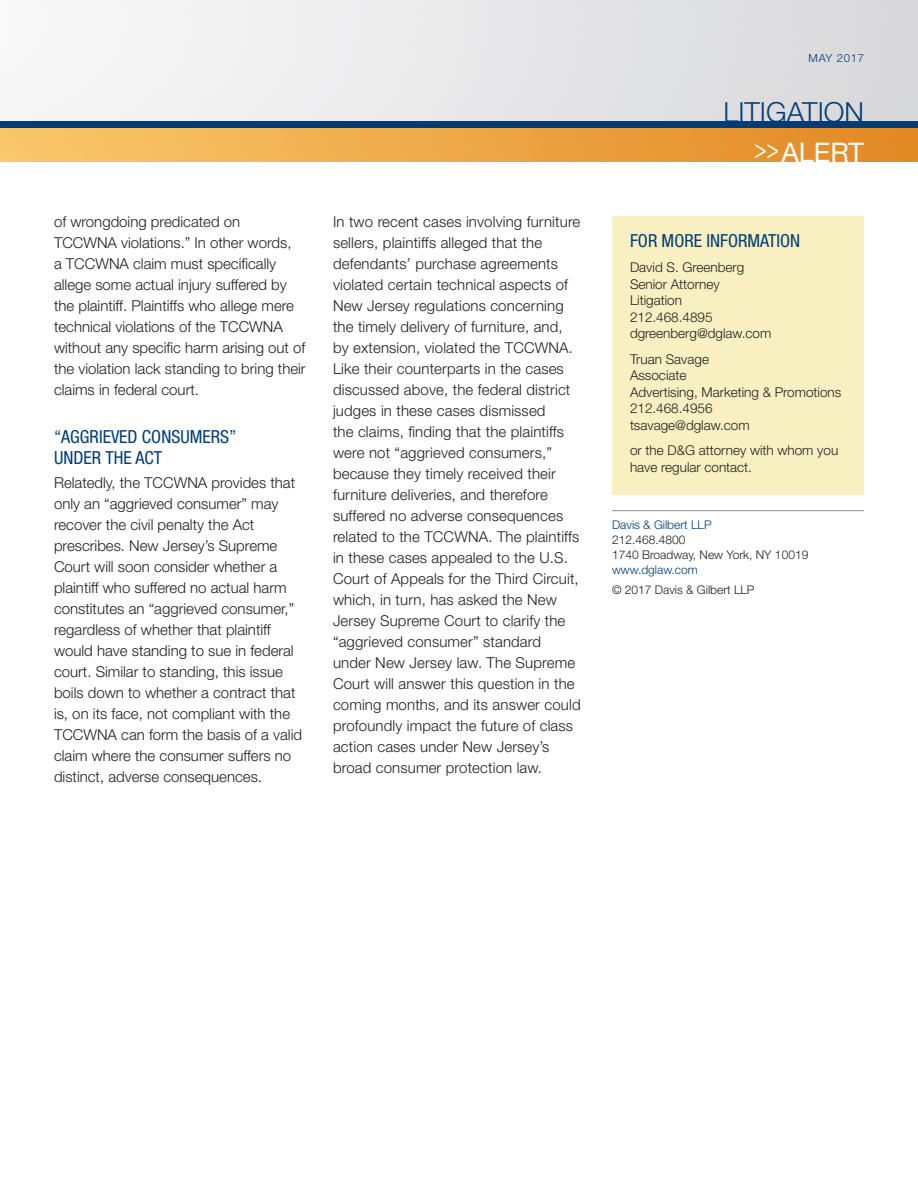
<style>
.page{position:relative;width:918px;height:1188px;background:#fff}
.page>*{position:absolute;margin:0;border:0;box-sizing:border-box;transform-origin:0 0}
.t1{font:300 27.75px "Helvetica Neue LT Std";color:#003d78}
.t2{font:27px "Helvetica Neue LT Std";color:#fff;scale:.75 1}
._04__d_Story_Subhead{font:condensed 18px/21px "Helvetica Neue LT Std";color:#003d78}
._07__a_ForMoreInfo_H{font:condensed 18px "Helvetica Neue LT Std";color:#003d78}
._02_e_Story_Body{font:300 15px/21px "Helvetica Neue LT Std";letter-spacing:.01em;color:#231f20}
._07__b_ForMoreInfo_B{font:300 13.5px/16.5px "Helvetica Neue LT Std";color:#231f20}
.t3{font:300 12px "Helvetica Neue LT Std";color:#231f20}
.t4{font:300 12px "Helvetica Neue LT Std";color:#003d78}
.t5{font:300 11.25px "Helvetica Neue LT Std";letter-spacing:.06em;color:#003d78}
</style>
<div class="page">
<img style="left:0;top:0;width:918px;height:162px">
<div style="left:0;top:122px;width:918px;height:6px;background:#003d78"></div>
<div style="left:612px;top:216px;width:252px;height:279px;background:#f9f0c1"></div>
<hr style="left:612px;top:510px;width:252px;height:1px;background:#939598">
<p class="_02_e_Story_Body" style="left:54px;top:211px;width:253px">of wrongdoing predicated on TCCWNA violations.” In other words,<br>a TCCWNA claim must specifically allege some actual injury suffered by the plaintiff. Plaintiffs who allege mere technical violations of the TCCWNA without any specific harm arising out of the violation lack standing to bring their claims in federal court.</p>
<p class="_04__d_Story_Subhead" style="left:54px;top:426px;width:184px">“AGGRIEVED CONSUMERS”<br>UNDER THE ACT</p>
<p class="_02_e_Story_Body" style="left:54px;top:472px;width:250px">Relatedly, the TCCWNA provides that only an “aggrieved consumer” may recover the civil penalty the Act prescribes. New Jersey’s Supreme Court will soon consider whether a plaintiff who suffered no actual harm constitutes an “aggrieved consumer,” regardless of whether that plaintiff would have standing to sue in federal court. Similar to standing, this issue boils down to whether a contract that is, on its face, not compliant with the TCCWNA can form the basis of a valid claim where the consumer suffers no distinct, adverse consequences.</p>
<p class="_02_e_Story_Body" style="left:333px;top:211px;width:249px">In two recent cases involving furniture sellers, plaintiffs alleged that the defendants’ purchase agreements violated certain technical aspects of New Jersey regulations concerning the timely delivery of furniture, and, by extension, violated the TCCWNA.<br>Like their counterparts in the cases discussed above, the federal district judges in these cases dismissed<br>the claims, finding that the plaintiffs were not “aggrieved consumers,” because they timely received their furniture deliveries, and therefore suffered no adverse consequences related to the TCCWNA. The plaintiffs in these cases appealed to the U.S.<br>Court of Appeals for the Third Circuit, which, in turn, has asked the New Jersey Supreme Court to clarify the “aggrieved consumer” standard under New Jersey law. The Supreme Court will answer this question in the coming months, and its answer could profoundly impact the future of class action cases under New Jersey’s broad consumer protection law.</p>
<p class="t5" style="left:809px;top:51px;width:57px">MAY 2017</p>
<h1 class="t1" style="left:724px;top:95px;width:142px">LITIGATION</h1>
<h2 class="t2" style="left:755px;top:136px;width:147px">&gt;&gt;ALERT</h2>
<p class="_07__a_ForMoreInfo_H" style="left:630px;top:230px;width:172px">FOR MORE INFORMATION</p>
<p class="_07__b_ForMoreInfo_B" style="left:630px;top:259px;width:143px">David S. Greenberg<br>Senior Attorney<br>Litigation<br>212.468.4895 dgreenberg@dglaw.com</p>
<p class="_07__b_ForMoreInfo_B" style="left:630px;top:351px;width:213px">Truan Savage<br>Associate<br>Advertising, Marketing &amp; Promotions<br>212.468.4956<br>tsavage@dglaw.com</p>
<p class="_07__b_ForMoreInfo_B" style="left:630px;top:442px;width:210px">or the D&amp;G attorney with whom you have regular contact.</p>
<p class="t4" style="left:612px;top:517px;width:101px">Davis &amp; Gilbert LLP</p>
<p class="t3" style="left:612px;top:532px;width:75px">212.468.4800</p>
<p class="t3" style="left:612px;top:547px;width:198px">1740 Broadway, New York, NY 10019</p>
<p class="t4" style="left:612px;top:562px;width:87px">www.dglaw.com</p>
<p class="t3" style="left:612px;top:582px;width:144px">© 2017 Davis &amp; Gilbert LLP</p>
</div>
